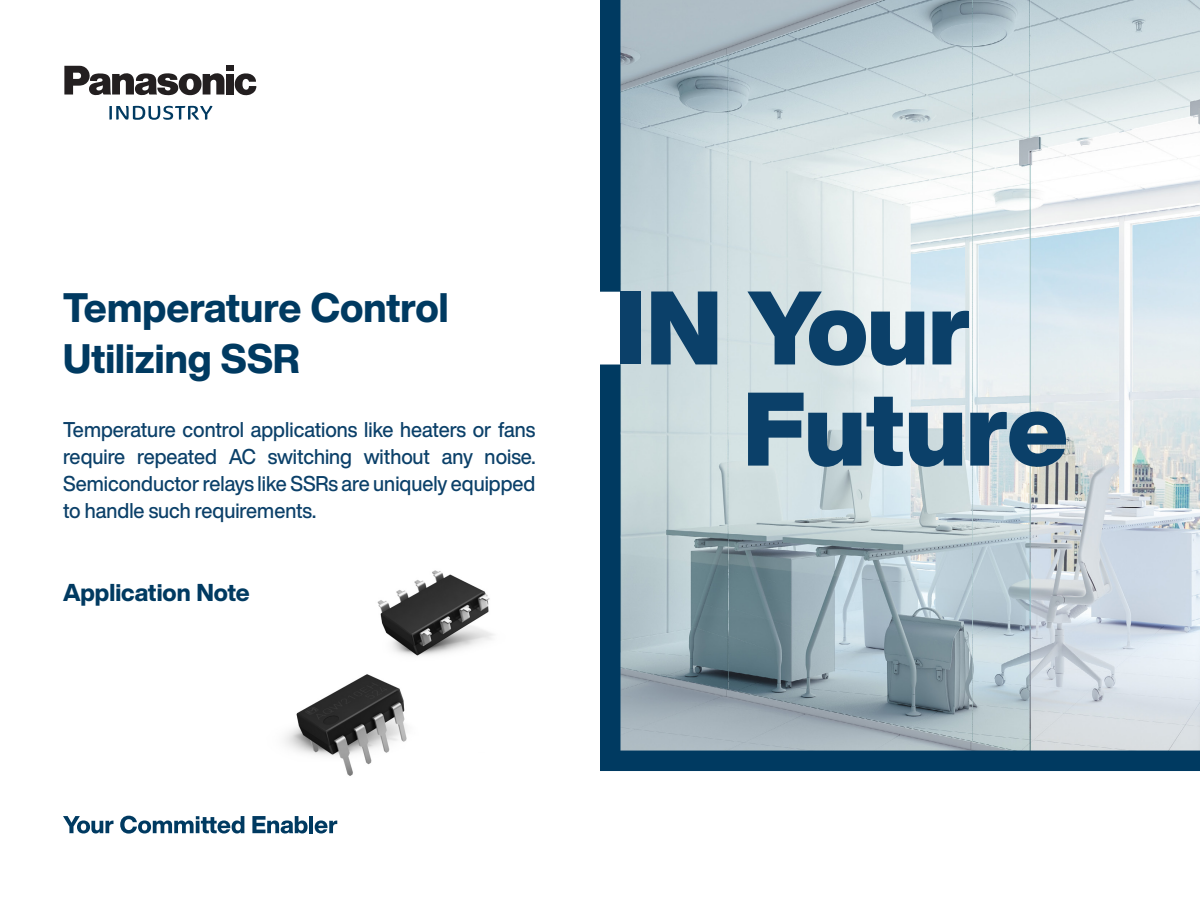
<style>
.page{position:relative;width:1200px;height:900px;background:#fff}
.page>*{position:absolute;margin:0;border:0;box-sizing:border-box;transform-origin:0 0}
.t1{font:900 102.45px/101.1px "Helvetica Now Display";color:#0b4069}
.t2{font:800 40.5px/51px "Helvetica Now Display";color:#003a61}
.t3{font:800 24px "Helvetica Now Display";color:#003a61}
.t4{font:500 21px/27px "Helvetica Now Display";color:#0b4069;text-align:justify;scale:.95 1}
</style>
<div class="page">
<svg style="left:600px;top:0;width:600px;height:771px;background:#bacad1"></svg>
<img style="left:284px;top:570px;width:210px;height:206px">
<svg style="left:63px;top:816px;width:51px;height:17px"></svg>
<svg style="left:120px;top:816px;width:124px;height:18px"></svg>
<svg style="left:252px;top:816px;width:56px;height:17px"></svg>
<hr style="left:309px;top:816px;width:4px;height:17px;background:#003a61">
<svg style="left:315px;top:820px;width:22px;height:13px"></svg>
<svg style="left:235px;top:73px;width:21px;height:22px"></svg>
<div style="left:226px;top:66px;width:8px;height:5px;background:#231f20"></div>
<div style="left:226px;top:74px;width:8px;height:21px;background:#231f20"></div>
<svg style="left:64px;top:66px;width:160px;height:29px"></svg>
<svg style="left:109px;top:106px;width:103px;height:14px"></svg>
<h2 class="t2" style="left:63px;top:282px;width:387px">Temperature Control<br>Utilizing SSR</h2>
<p class="t4" style="left:63px;top:416px;width:499px">Temperature control applications like heaters or fans require repeated AC switching without any noise.<br>Semiconductor relays like SSRs are uniquely equipped to handle such requirements.</p>
<p class="t3" style="left:63px;top:576px;width:188px">Application Note</p>
<h1 class="t1" style="left:743px;top:278px;width:327px;text-indent:-128px">IN Your<br>Future</h1>
</div>
